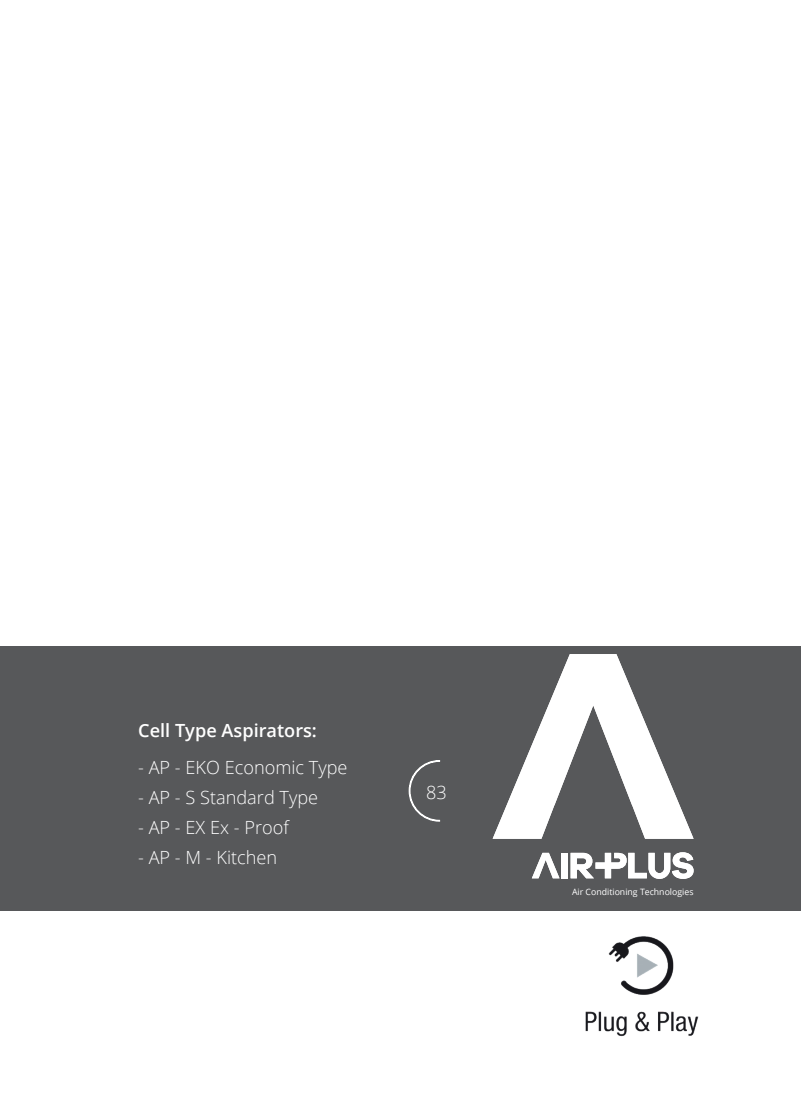
<style>
.page{position:relative;width:801px;height:1120px;background:#fff}
.page>*{position:absolute;margin:0;border:0;box-sizing:border-box;transform-origin:0 0}
.t1{font:300 18.12px "Open Sans";color:#fff}
.t2{font:600 18.12px "Open Sans";color:#fff}
.t3{font:8.75px "Open Sans";color:#fff}
</style>
<div class="page">
<div style="left:0;top:646px;width:801px;height:265px;background:#57585a"></div>
<svg style="left:408px;top:760px;width:33px;height:62px"></svg>
<svg style="left:493px;top:654px;width:200px;height:185px"></svg>
<div style="left:561px;top:853px;width:6px;height:25px;background:#fff"></div>
<svg style="left:570px;top:852px;width:123px;height:27px"></svg>
<svg style="left:532px;top:853px;width:27px;height:25px"></svg>
<img style="left:585px;top:936px;width:114px;height:101px">
<p class="t2" style="left:138px;top:717px;width:180px">Cell Type Aspirators:</p>
<p class="t1" style="left:138px;top:755px;width:211px">- AP - EKO Economic Type</p>
<p class="t1" style="left:138px;top:785px;width:181px">- AP - S Standard Type</p>
<p class="t1" style="left:138px;top:815px;width:152px">- AP - EX Ex - Proof</p>
<p class="t1" style="left:138px;top:845px;width:141px">- AP - M - Kitchen</p>
<p class="t1" style="left:426px;top:780px;width:22px">83</p>
<p class="t3" style="left:572px;top:886px;width:123px">Air Conditioning Technologies</p>
</div>
